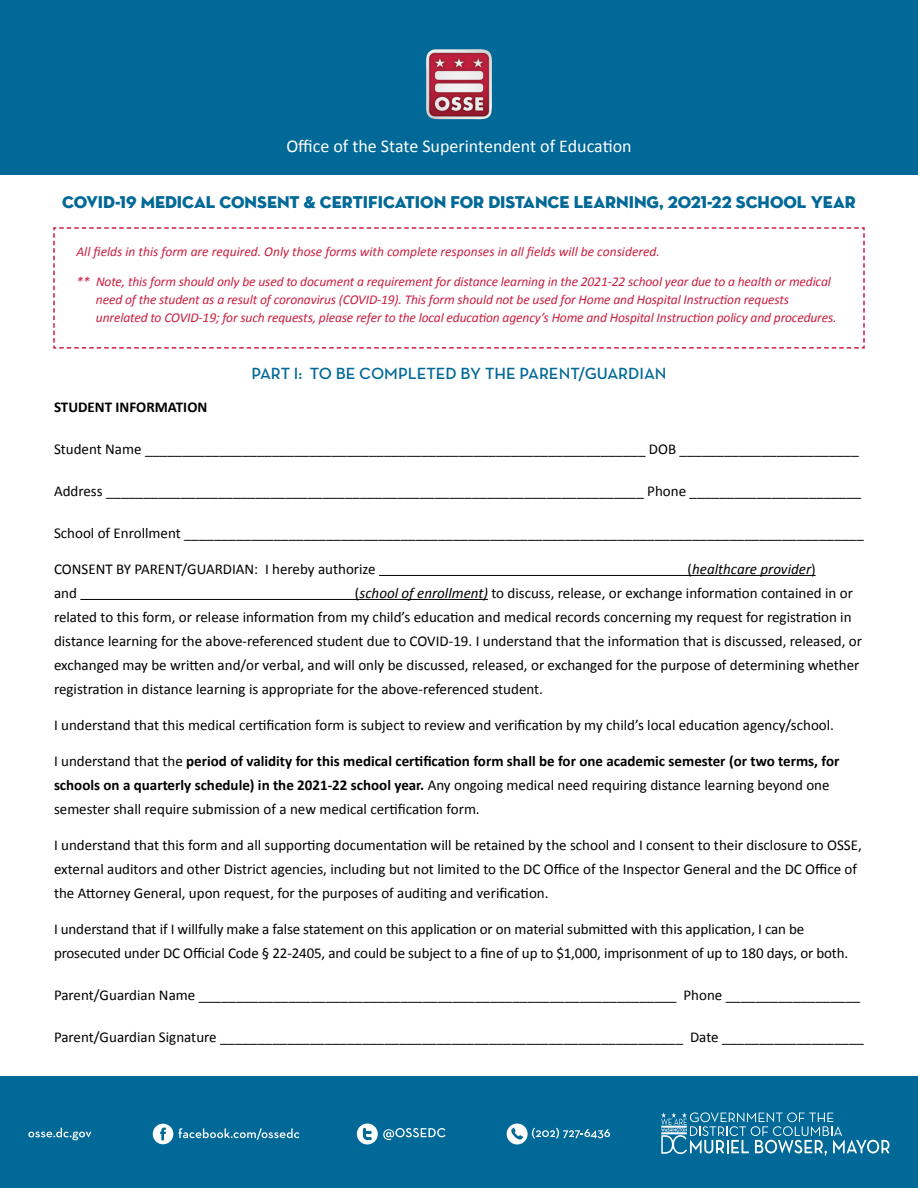
<style>
.page{position:relative;width:918px;height:1188px;background:#fff}
.page>*{position:absolute;margin:0;border:0;box-sizing:border-box;transform-origin:0 0}
.t1{font:18px "Calibri";color:#fff}
.t2{font:17.25px "Neutra Disp Titling";color:#006998}
.t3{font:600 16.5px "Neutra Text";color:#006998}
.t4{font:15px/24px "Calibri";color:#000}
.t5{font:700 15px/24px "Calibri";color:#000}
.t6{font:italic 15px "Calibri";color:#000}
.t7{font:italic 13.5px/18px "Calibri";letter-spacing:-.01em;color:#ca1f40}
.s1{font-style:normal}
.s2{font-style:italic}
.s3{font-weight:400}
</style>
<div class="page">
<svg style="left:53px;top:227px;width:812px;height:122px"></svg>
<hr style="left:379px;top:575px;width:437px;height:1px;background:#000">
<hr style="left:80px;top:599px;width:408px;height:1px;background:#000">
<div style="left:0;top:0;width:918px;height:175px;background:#006998"></div>
<img style="left:426px;top:49px;width:66px;height:71px">
<div style="left:0;top:1076px;width:918px;height:112px;background:#006998"></div>
<svg style="left:153px;top:1124px;width:146px;height:20px"></svg>
<svg style="left:357px;top:1124px;width:89px;height:20px"></svg>
<svg style="left:28px;top:1128px;width:63px;height:12px"></svg>
<svg style="left:507px;top:1124px;width:103px;height:20px"></svg>
<svg style="left:661px;top:1112px;width:229px;height:44px"></svg>
<p class="t1" style="left:286px;top:135px;width:347px">Office of the State Superintendent of Education</p>
<p class="t2" style="left:62px;top:192px;width:795px">COVID-19 MEDICAL CONSENT &amp; CERTIFICATION FOR DISTANCE LEARNING, 2021-22 SCHOOL YEAR</p>
<p class="t7" style="left:76px;top:242px;width:585px">All fields in this form are required. Only those forms with complete responses in all fields will be considered.</p>
<p class="t7" style="left:96px;top:272px;width:742px;text-indent:-19px">** Note, this form should only be used to document a requirement for distance learning in the 2021-22 school year due to a health or medical need of the student as a result of coronavirus (COVID-19). This form should not be used for Home and Hospital Instruction requests unrelated to COVID-19; for such requests, please refer to the local education agency’s Home and Hospital Instruction policy and procedures.</p>
<p class="t3" style="left:251px;top:363px;width:417px">PART I: TO BE COMPLETED BY THE PARENT/GUARDIAN</p>
<p class="t5" style="left:54px;top:394px;width:155px">STUDENT INFORMATION</p>
<p class="t4" style="left:54px;top:437px;width:806px">Student Name ___________________________________________________________________ DOB ________________________</p>
<p class="t4" style="left:54px;top:479px;width:809px">Address ________________________________________________________________________ Phone _______________________</p>
<p class="t4" style="left:54px;top:521px;width:811px">School of Enrollment ___________________________________________________________________________________________</p>
<p class="t4" style="left:54px;top:557px;width:323px">CONSENT BY PARENT/GUARDIAN: I hereby authorize</p>
<p class="t6" style="left:688px;top:558px;width:130px"><span class="s1">(</span>healthcare provider<span class="s1">)</span></p>
<p class="t4" style="left:54px;top:581px;width:24px">and</p>
<p class="t4" style="left:54px;top:581px;width:809px;text-indent:301px">(<span class="s2">school of enrollment)</span> to discuss, release, or exchange information contained in or related to this form, or release information from my child’s education and medical records concerning my request for registration in distance learning for the above-referenced student due to COVID-19. I understand that the information that is discussed, released, or exchanged may be written and/or verbal, and will only be discussed, released, or exchanged for the purpose of determining whether registration in distance learning is appropriate for the above-referenced student.</p>
<p class="t4" style="left:54px;top:713px;width:782px">I understand that this medical certification form is subject to review and verification by my child’s local education agency/school.</p>
<p class="t5" style="left:54px;top:748px;width:787px"><span class="s3">I understand that the</span> period of validity for this medical certification form shall be for one academic semester (or two terms, for schools on a quarterly schedule) in the 2021-22 school year. <span class="s3">Any ongoing medical need requiring distance learning beyond one semester shall require submission of a new medical certification form.</span></p>
<p class="t4" style="left:54px;top:833px;width:809px">I understand that this form and all supporting documentation will be retained by the school and I consent to their disclosure to OSSE, external auditors and other District agencies, including but not limited to the DC Office of the Inspector General and the DC Office of the Attorney General, upon request, for the purposes of auditing and verification.</p>
<p class="t4" style="left:54px;top:917px;width:796px">I understand that if I willfully make a false statement on this application or on material submitted with this application, I can be prosecuted under DC Official Code § 22-2405, and could be subject to a fine of up to $1,000, imprisonment of up to 180 days, or both.</p>
<p class="t4" style="left:54px;top:983px;width:808px">Parent/Guardian Name ________________________________________________________________ Phone __________________</p>
<p class="t4" style="left:54px;top:1025px;width:811px">Parent/Guardian Signature ______________________________________________________________ Date ___________________</p>
</div>
